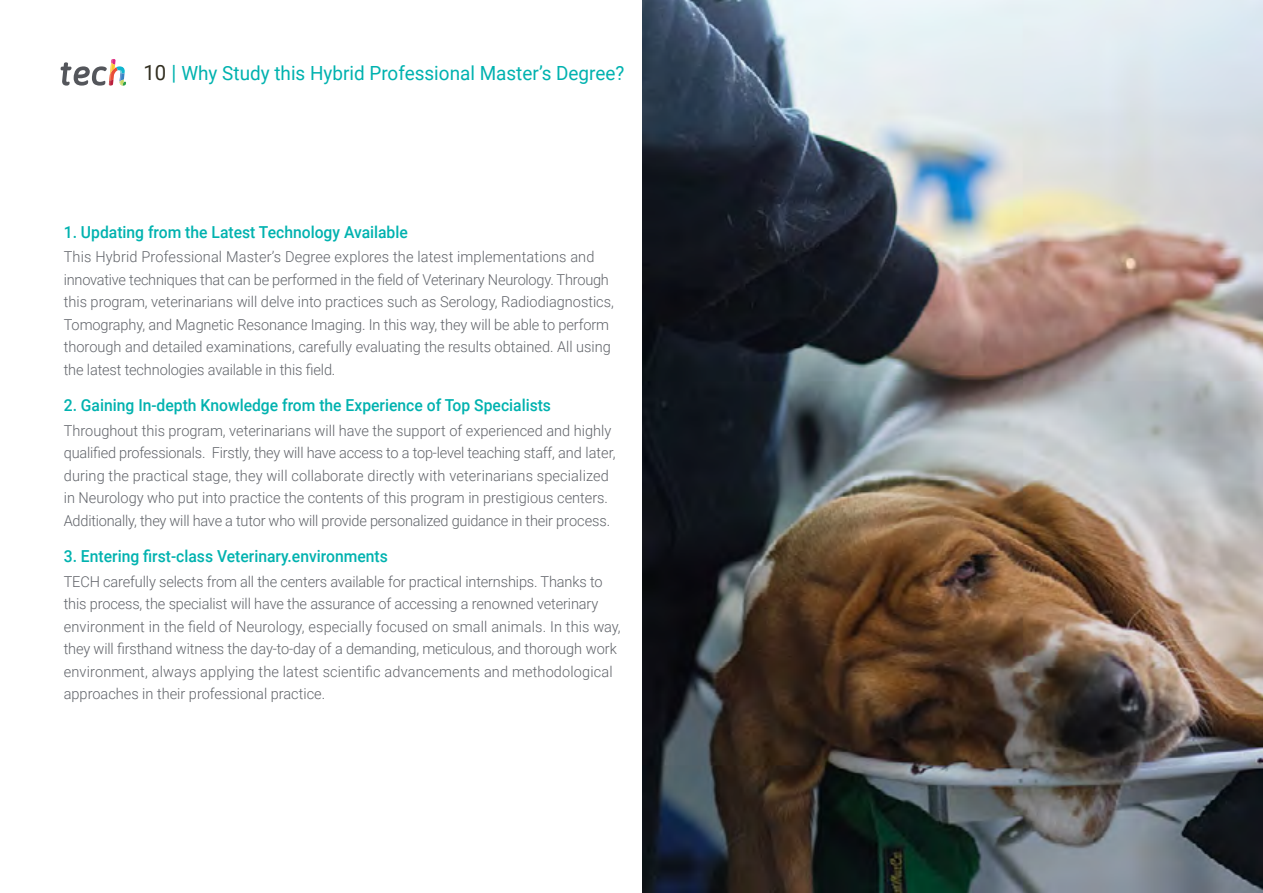
<style>
.page{position:relative;width:1263px;height:893px;background:#fff}
.page>*{position:absolute;margin:0;border:0;box-sizing:border-box;transform-origin:0 0}
.t1{font:19.5px "Roboto";color:#00b2af}
.t2{font:500 16.5px "Roboto";color:#00b2af;scale:.95 1}
.t3{font:300 15px/22.5px "Roboto";color:#61646a}
.s1{font-size:21px;color:#312e20}
.s2{font-size:21px}
</style>
<div class="page">
<svg style="left:61px;top:59px;width:65px;height:27px"></svg>
<img style="left:642px;top:0;width:621px;height:893px">
<h1 class="t1" style="left:144px;top:59px;width:482px"><span class="s1">10</span> <span class="s2">|</span> Why Study this Hybrid Professional Master’s Degree?</h1>
<p class="t2" style="left:64px;top:220px;width:364px">1. Updating from the Latest Technology Available</p>
<p class="t3" style="left:64px;top:245px;width:552px">This Hybrid Professional Master’s Degree explores the latest implementations and innovative techniques that can be performed in the field of Veterinary Neurology. Through this program, veterinarians will delve into practices such as Serology, Radiodiagnostics, Tomography, and Magnetic Resonance Imaging. In this way, they will be able to perform thorough and detailed examinations, carefully evaluating the results obtained. All using the latest technologies available in this field.</p>
<p class="t2" style="left:64px;top:394px;width:514px">2. Gaining In-depth Knowledge from the Experience of Top Specialists</p>
<p class="t3" style="left:64px;top:419px;width:553px">Throughout this program, veterinarians will have the support of experienced and highly qualified professionals. Firstly, they will have access to a top-level teaching staff, and later, during the practical stage, they will collaborate directly with veterinarians specialized in Neurology who put into practice the contents of this program in prestigious centers.<br>Additionally, they will have a tutor who will provide personalized guidance in their process.</p>
<p class="t2" style="left:64px;top:545px;width:343px">3. Entering first-class Veterinary.environments</p>
<p class="t3" style="left:64px;top:569px;width:558px">TECH carefully selects from all the centers available for practical internships. Thanks to this process, the specialist will have the assurance of accessing a renowned veterinary environment in the field of Neurology, especially focused on small animals. In this way, they will firsthand witness the day-to-day of a demanding, meticulous, and thorough work environment, always applying the latest scientific advancements and methodological approaches in their professional practice.</p>
</div>
